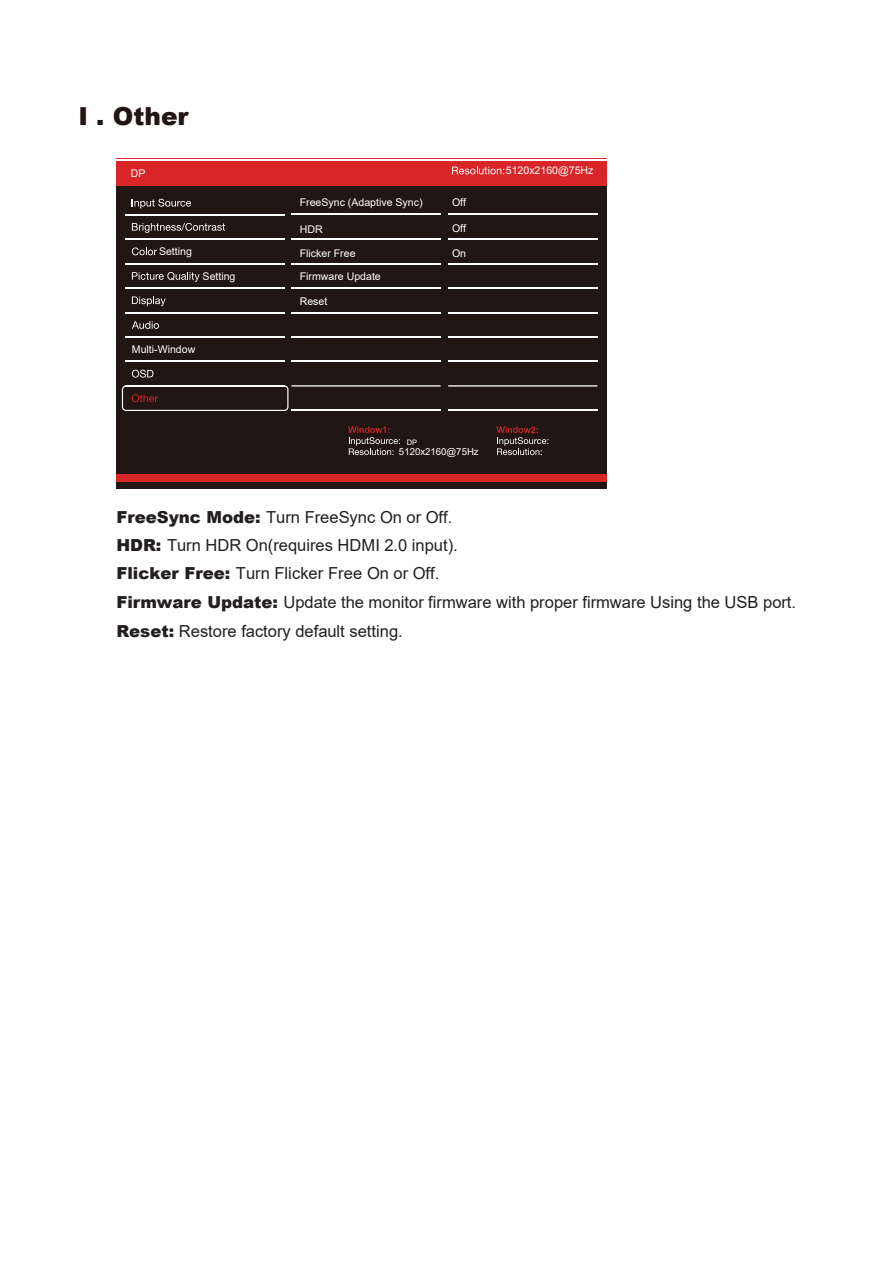
<style>
.page{position:relative;width:893px;height:1263px;background:#fff}
.page>*{position:absolute;margin:0;border:0;box-sizing:border-box;transform-origin:0 0}
.t1{font:900 24.75px "Arial";color:#211613}
.t2{font:16.5px/28.7px "Arial";color:#231f20}
.t3{font:10.5px "Arial";color:#fff}
.t4{font:9.6px "Arial";color:#fff}
.t5{font:7.5px "Arial";color:#fff}
.s1{font-weight:900}
</style>
<div class="page">
<div style="left:116px;top:155px;width:491px;height:327px;background:#d82528"></div>
<hr style="left:116px;top:155px;width:491px;height:1px;background:#fff">
<hr style="left:116px;top:157px;width:491px;height:1px;background:#fff">
<hr style="left:116px;top:159px;width:491px;height:2px;background:#fff">
<div style="left:116px;top:186px;width:491px;height:288px;background:#211613"></div>
<div style="left:116px;top:482px;width:491px;height:7px;background:#211613"></div>
<hr style="left:126px;top:263px;width:159px;height:1px;background:#fff">
<hr style="left:126px;top:287px;width:159px;height:2px;background:#fff">
<hr style="left:126px;top:214px;width:159px;height:2px;background:#fff">
<hr style="left:126px;top:238px;width:159px;height:2px;background:#fff">
<hr style="left:126px;top:312px;width:159px;height:1px;background:#fff">
<hr style="left:126px;top:337px;width:159px;height:1px;background:#fff">
<hr style="left:291px;top:214px;width:150px;height:1px;background:#fff">
<hr style="left:291px;top:238px;width:150px;height:2px;background:#fff">
<hr style="left:291px;top:263px;width:150px;height:1px;background:#fff">
<hr style="left:291px;top:287px;width:150px;height:2px;background:#fff">
<hr style="left:291px;top:312px;width:150px;height:1px;background:#fff">
<hr style="left:291px;top:337px;width:150px;height:1px;background:#fff">
<svg style="left:291px;top:385px;width:150px;height:2px"></svg>
<hr style="left:291px;top:410px;width:150px;height:1px;background:#fff">
<hr style="left:448px;top:214px;width:149px;height:1px;background:#fff">
<hr style="left:448px;top:238px;width:149px;height:2px;background:#fff">
<hr style="left:448px;top:263px;width:149px;height:1px;background:#fff">
<hr style="left:448px;top:287px;width:149px;height:2px;background:#fff">
<hr style="left:448px;top:312px;width:149px;height:1px;background:#fff">
<hr style="left:448px;top:337px;width:149px;height:1px;background:#fff">
<svg style="left:448px;top:385px;width:149px;height:2px"></svg>
<hr style="left:448px;top:410px;width:149px;height:1px;background:#fff">
<div style="left:122px;top:385px;width:166px;height:26px;border:1px solid #fff;border-radius:4px"></div>
<svg style="left:132px;top:199px;width:59px;height:10px"></svg>
<svg style="left:132px;top:223px;width:93px;height:10px"></svg>
<svg style="left:132px;top:247px;width:25px;height:8px"></svg>
<svg style="left:132px;top:272px;width:68px;height:10px"></svg>
<svg style="left:132px;top:296px;width:34px;height:10px"></svg>
<svg style="left:132px;top:321px;width:27px;height:8px"></svg>
<svg style="left:132px;top:370px;width:21px;height:8px"></svg>
<svg style="left:132px;top:394px;width:26px;height:8px"></svg>
<svg style="left:452px;top:167px;width:52px;height:7px"></svg>
<hr style="left:126px;top:360px;width:159px;height:1px;background:#fff">
<hr style="left:291px;top:360px;width:150px;height:1px;background:#fff">
<hr style="left:448px;top:360px;width:149px;height:1px;background:#fff">
<svg style="left:348px;top:426px;width:52px;height:29px"></svg>
<svg style="left:496px;top:426px;width:52px;height:29px"></svg>
<h1 class="t1" style="left:78px;top:98px;width:112px">I . Other</h1>
<p class="t3" style="left:131px;top:166px;width:16px">DP</p>
<p class="t3" style="left:506px;top:163px;width:89px">5120x2160@75Hz</p>
<p class="t3" style="left:159px;top:244px;width:34px">Setting</p>
<p class="t3" style="left:203px;top:269px;width:34px">Setting</p>
<p class="t3" style="left:132px;top:342px;width:65px">Multi-Window</p>
<p class="t3" style="left:300px;top:196px;width:124px">FreeSync (Adaptive Sync)</p>
<p class="t3" style="left:452px;top:196px;width:16px">Off</p>
<p class="t3" style="left:452px;top:221px;width:16px">Off</p>
<p class="t3" style="left:452px;top:246px;width:16px">On</p>
<p class="t3" style="left:300px;top:222px;width:24px">HDR</p>
<p class="t3" style="left:300px;top:246px;width:57px">Flicker Free</p>
<p class="t3" style="left:300px;top:270px;width:83px">Firmware Update</p>
<p class="t3" style="left:300px;top:294px;width:29px">Reset</p>
<p class="t5" style="left:407px;top:437px;width:12px">DP</p>
<p class="t4" style="left:399px;top:445px;width:81px">5120x2160@75Hz</p>
<p class="t2" style="left:116px;top:502px;width:681px"><span class="s1">FreeSync Mode:</span> Turn FreeSync On or Off.<br><span class="s1">HDR:</span> Turn HDR On(requires HDMI 2.0 input).<br><span class="s1">Flicker Free:</span> Turn Flicker Free On or Off.<br><span class="s1">Firmware Update:</span> Update the monitor firmware with proper firmware Using the USB port.<br><span class="s1">Reset:</span> Restore factory default setting.</p>
</div>
